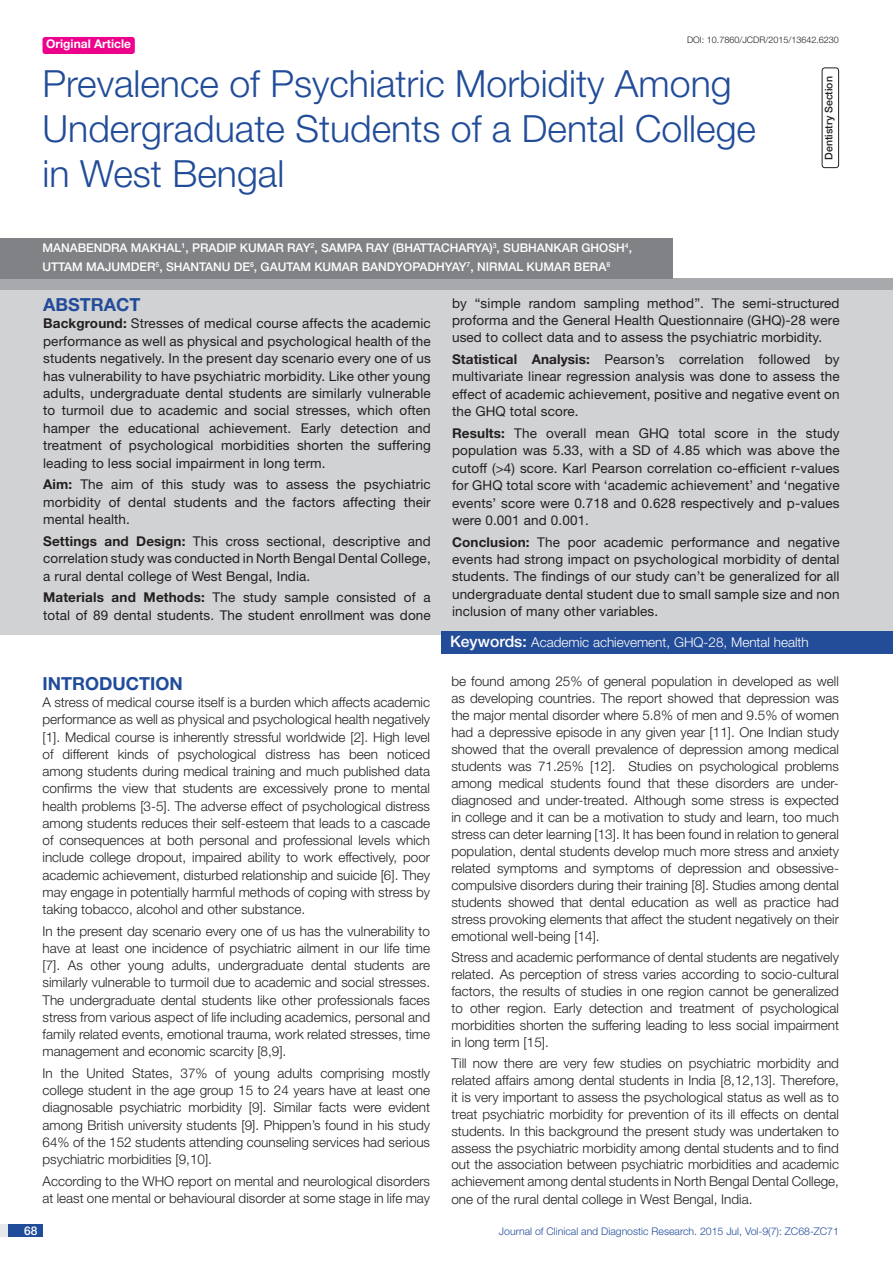
<style>
.page{position:relative;width:893px;height:1263px;background:#fff}
.page>*{position:absolute;margin:0;border:0;box-sizing:border-box;transform-origin:0 0}
.t1{font:300 37.5px/45px "Helvetica Neue";color:#214c99}
.Heading{font:700 18px "Helvetica Neue";color:#214c99}
.Abstract_head{font:700 18px "Helvetica Neue";color:#214c99}
.Body_text{font:300 13.5px/17px "Helvetica Neue";color:#231f20;text-align:justify}
.Abstract_Text{font:13.5px/17.4px "Helvetica Neue";letter-spacing:.01em;color:#231f20;text-align:justify}
.t2{font:300 13.5px "Helvetica Neue";color:#fff}
.Author{font:500 12px/18.8px "Helvetica Neue";color:#fff}
.t3{font:700 12px "Helvetica Neue";color:#fff}
.t4{font:300 10.5px "Helvetica Neue";color:#214c99}
.t5{font:500 10.5px "Helvetica Neue";color:#231f20}
.DOI{font:300 9px "Helvetica Neue";color:#231f20}
.s1{color:#244d99}
.s2{font-weight:700}
.s3{font-weight:500;font-size:15.75px}
</style>
<div class="page">
<div style="left:0;top:1224px;width:43px;height:13px;background:#e6e7e9"></div>
<div style="left:8px;top:1224px;width:35px;height:13px;background:#214c99"></div>
<div style="left:43px;top:37px;width:92px;height:17px;background:#ed028c;border-radius:3px"></div>
<div style="left:0;top:278px;width:893px;height:12px;background:#a8a9ad"></div>
<div style="left:0;top:290px;width:893px;height:344px;background:#d1d2d4"></div>
<div style="left:442px;top:631px;width:451px;height:23px;background:#244d99"></div>
<div style="left:0;top:238px;width:672px;height:40px;background:#808285"></div>
<div style="left:822px;top:68px;width:17px;height:100px;border:1px solid #231f20;border-radius:3px"></div>
<p class="t3" style="left:46px;top:37px;width:87px">Original Article</p>
<p class="DOI" style="left:687px;top:35px;width:153px">DOI: 10.7860/JCDR/2015/13642.6230</p>
<p class="t1" style="left:43px;top:60px;width:715px">Prevalence of Psychiatric Morbidity Among<br>Undergraduate Students of a Dental College in West Bengal</p>
<p class="t5" style="left:823px;top:159px;width:85px;rotate:-90deg">DENTISTRY SECTION</p>
<p class="Author" style="left:43px;top:239px;width:591px">MANABENDRA MAKHAL<sup>1</sup>, PRADIP KUMAR RAY<sup>2</sup>, SAMPA RAY (BHATTACHARYA)<sup>3</sup>, SUBHANKAR GHOSH<sup>4</sup>,<br>UTTAM MAJUMD ER<sup>5</sup>, SHANTANU DE<sup>6</sup>, GAUTAM KUMAR BANDYOPADHYAY<sup>7</sup>, NIRMAL KUMAR BERA<sup>8</sup></p>
<p class="Abstract_head" style="left:43px;top:293px;width:98px">ABST<span class="s1">RAC</span>T</p>
<p class="Abstract_Text" style="left:43px;top:315px;width:389px"><span class="s2">Background:</span> Stresses of medical course affects the academic performance as well as physical and psychological health of the students negatively. In the present day scenario every one of us has vulnerability to have psychiatric morbidity. Like other young adults, undergraduate dental students are similarly vulnerable to turmoil due to academic and social stresses, which often hamper the educational achievement. Early detection and treatment of psychological morbidities shorten the suffering leading to less social impairment in long term.</p>
<p class="Abstract_Text" style="left:43px;top:476px;width:389px"><span class="s2">Aim:</span> The aim of this study was to assess the psychiatric morbidity of dental students and the factors affecting their mental health.</p>
<p class="Abstract_Text" style="left:43px;top:532px;width:389px"><span class="s2">Settings and Design:</span> This cross sectional, descriptive and correlation study was conducted in North Bengal Dental College, a rural dental college of West Bengal, India.</p>
<p class="Abstract_Text" style="left:43px;top:588px;width:389px"><span class="s2">Materials and Methods:</span> The study sample consisted of a total of 89 dental students. The student enrollment was done</p>
<p class="Abstract_Text" style="left:452px;top:294px;width:389px">by “simple random sampling method”. The semi-structured proforma and the General Health Questionnaire (GHQ)-28 were used to collect data and to assess the psychiatric morbidity.</p>
<p class="Abstract_Text" style="left:452px;top:350px;width:389px"><span class="s2">Statistical Analysis:</span> Pearson’s correlation followed by multivariate linear regression analysis was done to assess the effect of academic achievement, positive and negative event on the GHQ total score.</p>
<p class="Abstract_Text" style="left:452px;top:424px;width:389px"><span class="s2">Results:</span> The overall mean GHQ total score in the study population was 5.33, with a SD of 4.85 which was above the cutoff (&gt;4) score. Karl Pearson correlation co-efficient r-values for GHQ total score with ‘academic achievement’ and ‘negative events’ score were 0.718 and 0.628 respectively and p-values were 0.001 and 0.001.</p>
<p class="Abstract_Text" style="left:452px;top:533px;width:389px"><span class="s2">Conclusion:</span> The poor academic performance and negative events had strong impact on psychological morbidity of dental students. The findings of our study can’t be generalized for all undergraduate dental student due to small sample size and non inclusion of many other variables.</p>
<p class="Heading" style="left:43px;top:672px;width:142px">Introduction</p>
<p class="Body_text" style="left:43px;top:693px;width:389px">A stress of medical course itself is a burden which affects academic performance as well as physical and psychological health negatively [1]. Medical course is inherently stressful worldwide [2]. High level of different kinds of psychological distress has been noticed among students during medical training and much published data confirms the view that students are excessively prone to mental health problems [3-5]. The adverse effect of psychological distress among students reduces their self-esteem that leads to a cascade of consequences at both personal and professional levels which include college dropout, impaired ability to work effectively, poor academic achievement, disturbed relationship and suicide [6]. They may engage in potentially harmful methods of coping with stress by taking tobacco, alcohol and other substance.</p>
<p class="Body_text" style="left:43px;top:922px;width:389px">In the present day scenario every one of us has the vulnerability to have at least one incidence of psychiatric ailment in our life time [7]. As other young adults, undergraduate dental students are similarly vulnerable to turmoil due to academic and social stresses.<br>The undergraduate dental students like other professionals faces stress from various aspect of life including academics, personal and family related events, emotional trauma, work related stresses, time management and economic scarcity [8,9].</p>
<p class="Body_text" style="left:43px;top:1064px;width:389px">In the United States, 37% of young adults comprising mostly college student in the age group 15 to 24 years have at least one diagnosable psychiatric morbidity [9]. Similar facts were evident among British university students [9]. Phippen’s found in his study 64% of the 152 students attending counseling services had serious psychiatric morbidities [9,10].</p>
<p class="Body_text" style="left:43px;top:1172px;width:389px">According to the WHO report on mental and neurological disorders at least one mental or behavioural disorder at some stage in life may</p>
<p class="t2" style="left:450px;top:634px;width:360px"><span class="s3">KEYWORDS:</span> Academic achievement, GHQ-28, Mental health</p>
<p class="Body_text" style="left:451px;top:673px;width:389px">be found among 25% of general population in developed as well as developing countries. The report showed that depression was the major mental disorder where 5.8% of men and 9.5% of women had a depressive episode in any given year [11]. One Indian study showed that the overall prevalence of depression among medical students was 71.25% [12]. Studies on psychological problems among medical students found that these disorders are under&shy;diagnosed and under-treated. Although some stress is expected in college and it can be a motivation to study and learn, too much stress can deter learning [13]. It has been found in relation to general population, dental students develop much more stress and anxiety related symptoms and symptoms of depression and obsessive&shy;compulsive disorders during their training [8]. Studies among dental students showed that dental education as well as practice had stress provoking elements that affect the student negatively on their emotional well-being [14].</p>
<p class="Body_text" style="left:451px;top:948px;width:389px">Stress and academic performance of dental students are negatively related. As perception of stress varies according to socio-cultural factors, the results of studies in one region cannot be generalized to other region. Early detection and treatment of psychological morbidities shorten the suffering leading to less social impairment in long term [15].</p>
<p class="Body_text" style="left:451px;top:1054px;width:389px">Till now there are very few studies on psychiatric morbidity and related affairs among dental students in India [8,12,13]. Therefore, it is very important to assess the psychological status as well as to treat psychiatric morbidity for prevention of its ill effects on dental students. In this background the present study was undertaken to assess the psychiatric morbidity among dental students and to find out the association between psychiatric morbidities and academic achievement among dental students in North Bengal Dental College, one of the rural dental college in West Bengal, India.</p>
<p class="Author" style="left:24px;top:1221px;width:15px">68</p>
<p class="t4" style="left:499px;top:1225px;width:342px">Journal of Clinical and Diagnostic Research. 2015 Jul, Vol-9(7): ZC68-ZC71</p>
</div>
